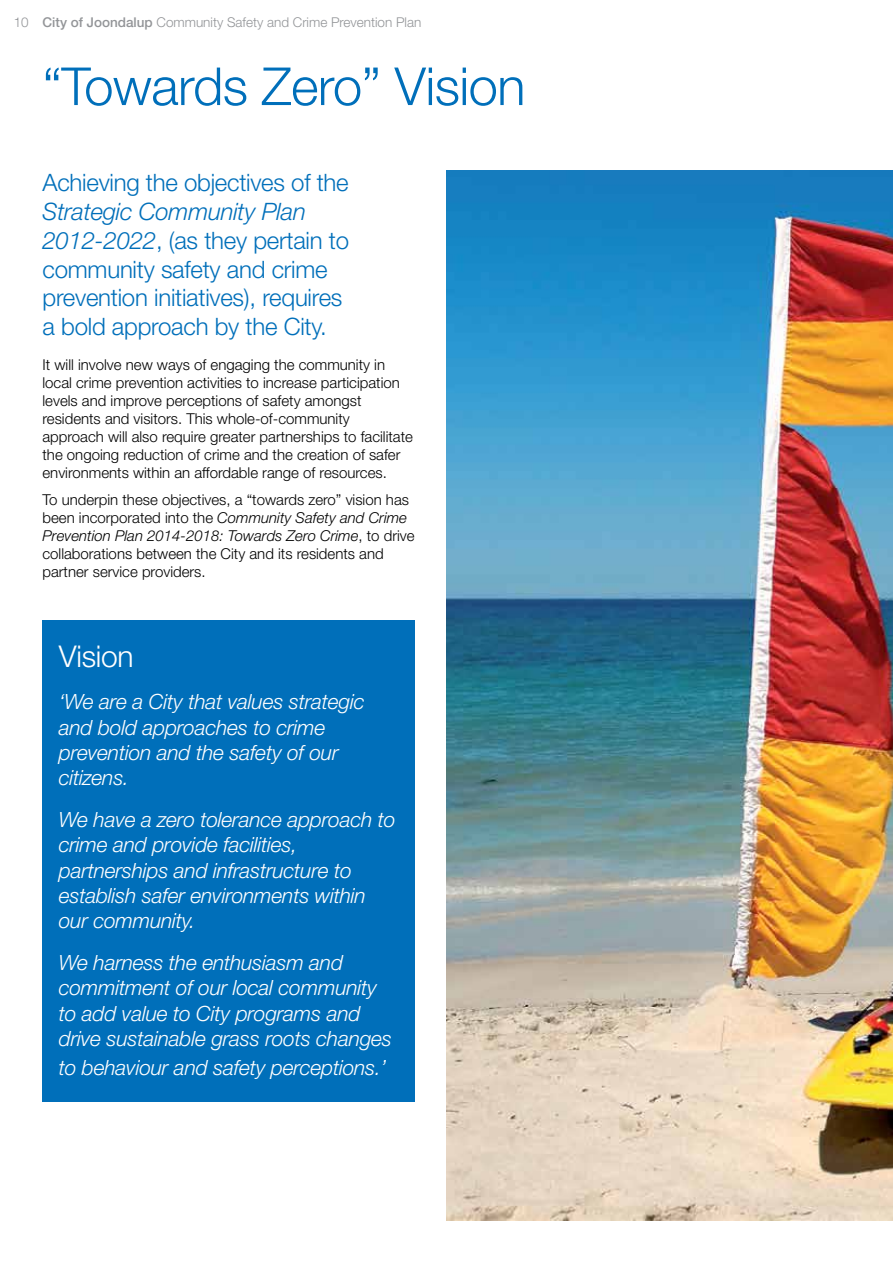
<style>
.page{position:relative;width:893px;height:1263px;background:#fff}
.page>*{position:absolute;margin:0;border:0;box-sizing:border-box;transform-origin:0 0}
.t1{font:300 52.5px "Helvetica Neue";letter-spacing:-.01em;color:#006fba}
.t2{font:300 30px "Helvetica Neue";letter-spacing:-.01em;color:#fff}
.t3{font:300 24px/28.8px "Helvetica Neue";letter-spacing:-.01em;color:#006fba}
.t4{font:italic 300 21px/25.2px "Helvetica Neue";letter-spacing:-.01em;color:#fff}
.t5{font:300 15px/18px "Helvetica Neue";color:#000}
.t6{font:300 13.5px "Helvetica Neue";color:#939598}
.s1{font-weight:500}
.s2{font-style:italic}
</style>
<div class="page">
<img style="left:446px;top:170px;width:447px;height:1050px">
<div style="left:43px;top:621px;width:372px;height:481px;background:#006fba"></div>
<p class="t6" style="left:14px;top:14px;width:409px">10 <span class="s1">City of Joondalup</span> Community Safety and Crime Prevention Plan</p>
<h1 class="t1" style="left:43px;top:54px;width:484px">“Towards Zero” Vision</h1>
<h3 class="t3" style="left:43px;top:168px;width:308px">Achieving the objectives of the</h3>
<h3 class="t3" style="left:43px;top:197px;width:308px"><span class="s2">Strategic Community Plan<br>2012-2022</span>, (as they pertain to community safety and crime prevention initiatives), requires a bold approach by the City.</h3>
<p class="t5" style="left:43px;top:356px;width:372px">It will involve new ways of engaging the community in local crime prevention activities to increase participation levels and improve perceptions of safety amongst residents and visitors. This whole-of-community approach will also require greater partnerships to facilitate the ongoing reduction of crime and the creation of safer environments within an affordable range of resources.</p>
<p class="t5" style="left:43px;top:490px;width:374px">To underpin these objectives, a “towards zero” vision has been incorporated into the <span class="s2">Community Safety and Crime Prevention Plan 2014-2018: Towards Zero Crime</span>, to drive collaborations between the City and its residents and partner service providers.</p>
<h2 class="t2" style="left:59px;top:638px;width:76px">Vision</h2>
<h3 class="t4" style="left:59px;top:689px;width:307px">‘We are a City that values strategic and bold approaches to crime prevention and the safety of our citizens.</h3>
<h3 class="t4" style="left:59px;top:807px;width:338px">We have a zero tolerance approach to crime and provide facilities, partnerships and infrastructure to establish safer environments within our community.</h3>
<h3 class="t4" style="left:59px;top:950px;width:335px">We harness the enthusiasm and commitment of our local community to add value to City programs and drive sustainable grass roots changes</h3>
<h3 class="t4" style="left:59px;top:1054px;width:329px">to behaviour and safety perceptions.’</h3>
</div>
